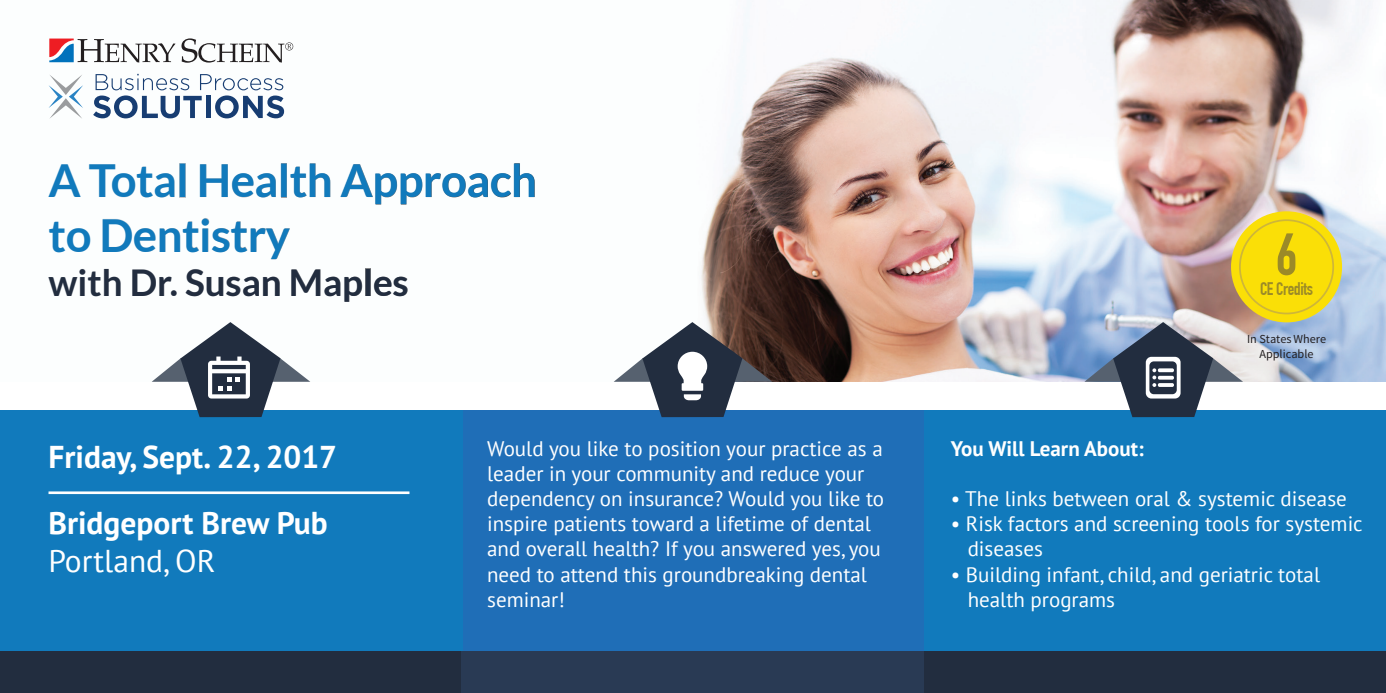
<style>
.page{position:relative;width:1386px;height:693px;background:#fff}
.page>*{position:absolute;margin:0;border:0;box-sizing:border-box;transform-origin:0 0}
.t1{font:700 58.45px "DIN Condensed";color:#9b8a28}
.t2{font:700 45.5px/54.6px "Lato";letter-spacing:-.01em;color:#117abc}
.t3{font:700 36.75px "Lato";color:#222d3f}
.t4{font:700 31.5px/65.6px "PT Sans";color:#fff}
.t5{font:31.5px "PT Sans";color:#fff}
.t6{font:21px/25.2px "PT Sans";color:#fff}
.t7{font:700 21px "PT Sans";color:#fff}
.t8{font:700 17.85px "DIN Condensed";letter-spacing:-.02em;color:#9b8a28}
.t9{font:12.25px/14.7px "Source Sans Pro";color:#231f20;text-align:center}
</style>
<div class="page">
<img style="left:48px;top:0;width:1338px;height:382px">
<div style="left:924px;top:403px;width:462px;height:290px;background:#117abc"></div>
<div style="left:462px;top:403px;width:462px;height:290px;background:#1f6eb7"></div>
<div style="left:0;top:403px;width:462px;height:290px;background:#117abc"></div>
<div style="left:0;top:382px;width:1386px;height:28px;background:#fff"></div>
<div style="left:0;top:652px;width:462px;height:41px;background:#222d3f"></div>
<svg style="left:49px;top:74px;width:34px;height:45px"></svg>
<svg style="left:93px;top:74px;width:191px;height:44px"></svg>
<svg style="left:49px;top:39px;width:126px;height:24px"></svg>
<svg style="left:181px;top:38px;width:112px;height:25px"></svg>
<hr style="left:49px;top:491px;width:360px;height:3px;background:#fff">
<div style="left:462px;top:652px;width:462px;height:41px;background:#293a54"></div>
<svg style="left:152px;top:322px;width:158px;height:95px"></svg>
<svg style="left:1084px;top:322px;width:159px;height:95px"></svg>
<svg style="left:614px;top:322px;width:158px;height:95px"></svg>
<svg style="left:49px;top:164px;width:32px;height:33px"></svg>
<svg style="left:89px;top:164px;width:86px;height:33px"></svg>
<div style="left:180px;top:163px;width:6px;height:34px;background:#c4c5c7"></div>
<svg style="left:200px;top:164px;width:76px;height:33px"></svg>
<div style="left:281px;top:163px;width:6px;height:34px;background:#9e9fa3"></div>
<svg style="left:291px;top:163px;width:39px;height:34px"></svg>
<svg style="left:341px;top:163px;width:194px;height:42px"></svg>
<svg style="left:49px;top:221px;width:41px;height:31px"></svg>
<svg style="left:103px;top:218px;width:187px;height:41px"></svg>
<svg style="left:49px;top:268px;width:72px;height:28px"></svg>
<svg style="left:132px;top:269px;width:45px;height:27px"></svg>
<svg style="left:186px;top:269px;width:94px;height:27px"></svg>
<svg style="left:292px;top:269px;width:70px;height:33px"></svg>
<hr style="left:366px;top:268px;width:4px;height:28px;background:#818386">
<svg style="left:374px;top:277px;width:34px;height:19px"></svg>
<div style="left:1231px;top:211px;width:111px;height:111px;background:#fadf07;border-radius:50%"></div>
<div style="left:1239px;top:219px;width:95px;height:95px;border:2px solid #ceb639;border-radius:50%"></div>
<div style="left:924px;top:652px;width:462px;height:41px;background:#222d3f"></div>
<h2 class="t2" style="left:49px;top:153px;width:490px">A Total Health Approach to Dentistry</h2>
<h3 class="t3" style="left:49px;top:261px;width:362px">with Dr. Susan Maples</h3>
<h3 class="t4" style="left:49px;top:424px;width:290px">Friday, Sept. 22, 2017<br>Bridgeport Brew Pub</h3>
<h3 class="t5" style="left:49px;top:540px;width:169px">Portland, OR</h3>
<p class="t6" style="left:487px;top:435px;width:399px">Would you like to position your practice as a leader in your community and reduce your dependency on insurance? Would you like to inspire patients toward a lifetime of dental and overall health? If you answered yes, you need to attend this groundbreaking dental seminar!</p>
<h1 class="t1" style="left:1276px;top:220px;width:23px">6</h1>
<p class="t8" style="left:1260px;top:278px;width:55px">CE Credits</p>
<p class="t9" style="left:1247px;top:332px;width:81px">In States Where<br>Applicable</p>
<p class="t7" style="left:951px;top:434px;width:194px">You Will Learn About:</p>
<p class="t6" style="left:951px;top:485px;width:398px">• The links between oral &amp; systemic disease</p>
<p class="t6" style="left:968px;top:511px;width:397px;text-indent:-17px">• Risk factors and screening tools for systemic diseases</p>
<p class="t6" style="left:968px;top:561px;width:354px;text-indent:-17px">• Building infant, child, and geriatric total health programs</p>
</div>
